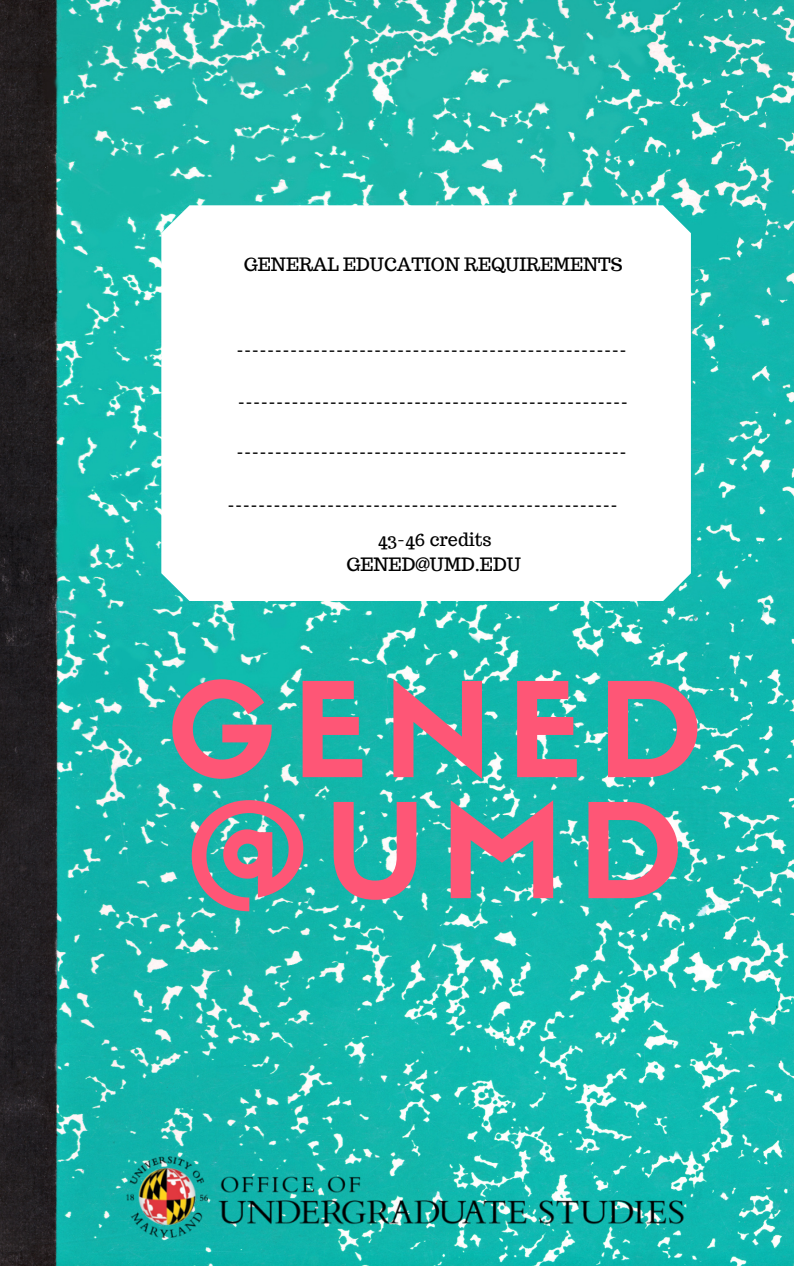
<style>
.page{position:relative;width:794px;height:1266px;background:#fff}
.page>*{position:absolute;margin:0;border:0;box-sizing:border-box;transform-origin:0 0}
.t1{font:129.07px/121px "Sifonn Basic";letter-spacing:.13em;color:#fe5676}
.t2{font:18.9px "Roboto";color:#000}
.t3{font:18px/25.1px "Trocchi";color:#000;text-align:center}
</style>
<div class="page">
<img style="left:0;top:0;width:793px;height:1266px">
<svg style="left:161px;top:205px;width:529px;height:396px"></svg>
<img style="left:88px;top:1125px;width:634px;height:141px">
<h1 class="t3" style="left:244px;top:252px;width:380px">GENERAL EDUCATION REQUIREMENTS</h1>
<p class="t2" style="left:237px;top:340px;width:389px">---------------------------------------------------</p>
<p class="t2" style="left:239px;top:392px;width:389px">---------------------------------------------------</p>
<p class="t2" style="left:237px;top:442px;width:389px">---------------------------------------------------</p>
<p class="t2" style="left:228px;top:494px;width:389px">---------------------------------------------------</p>
<p class="t3" style="left:346px;top:526px;width:176px">43-46 credits<br>GENED@UMD.EDU</p>
<h1 class="t1" style="left:167px;top:684px;width:536px">GENED @UMD</h1>
</div>
